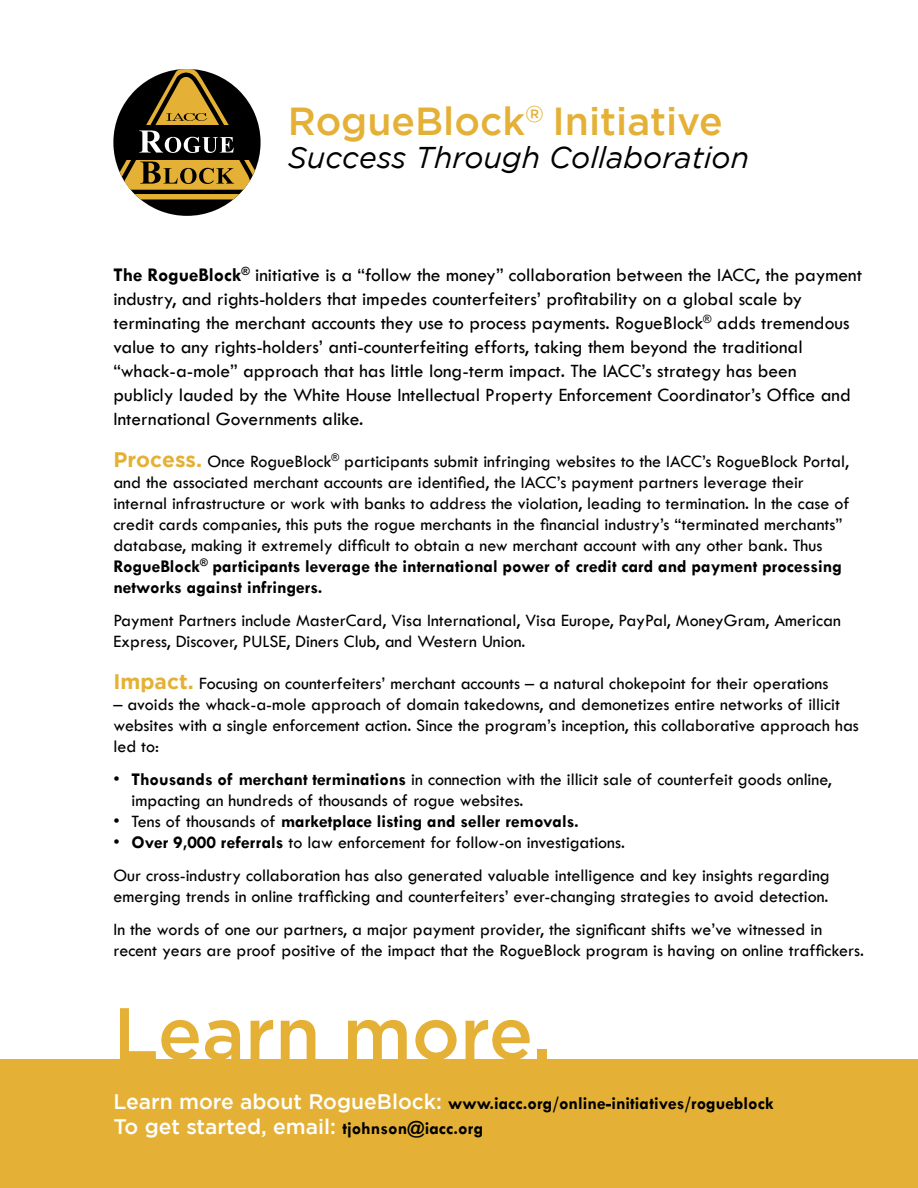
<style>
.page{position:relative;width:918px;height:1188px;background:#fff}
.page>*{position:absolute;margin:0;border:0;box-sizing:border-box;transform-origin:0 0}
.t1{font:500 73.2px "Gotham";color:#e4b136}
.t2{font:500 39px "Gotham";color:#e4b136}
.t3{font:italic 30px "Gotham";color:#000}
.t4{font:500 21px "Gotham";color:#fff}
.t5{font:19.5px/24px "Tw Cen";color:#000}
.t6{font:18px/21px "Tw Cen";color:#000}
.t7{font:700 18px "Tw Cen";color:#000}
.s1{font-weight:700}
.s2{font-family:"Gotham";font-weight:700;font-size:21px;color:#e4b136}
.s3{font-weight:400}
.s4{font-family:"Gotham";font-weight:500;font-size:21px;color:#fff}
.s5{font-family:"Tw Cen";font-weight:700;font-size:18px;color:#000}
</style>
<div class="page">
<div style="left:0;top:1060px;width:918px;height:128px;background:#e4b136"></div>
<svg style="left:113px;top:69px;width:148px;height:147px"></svg>
<h2 class="t2" style="left:288px;top:99px;width:436px">RogueBlock<sup>®</sup> Initiative</h2>
<h3 class="t3" style="left:288px;top:141px;width:463px">Success Through Collaboration</h3>
<p class="t5" style="left:113px;top:263px;width:750px"><span class="s1">The RogueBlock</span><sup>®</sup> initiative is a “follow the money” collaboration between the IACC, the payment industry, and rights-holders that impedes counterfeiters’ profitability on a global scale by terminating the merchant accounts they use to process payments. RogueBlock<sup>®</sup> adds tremendous value to any rights-holders’ anti-counterfeiting efforts, taking them beyond the traditional “whack-a-mole” approach that has little long-term impact. The IACC’s strategy has been<br>publicly lauded by the White House Intellectual Property Enforcement Coordinator’s Office and International Governments alike.</p>
<p class="t6" style="left:113px;top:451px;width:738px"><span class="s2">Process.</span> Once RogueBlock<sup>®</sup> participants submit infringing websites to the IACC’s RogueBlock Portal, and the associated merchant accounts are identified, the IACC’s payment partners leverage their internal infrastructure or work with banks to address the violation, leading to termination. In the case of credit cards companies, this puts the rogue merchants in the financial industry’s “terminated merchants” database, making it extremely difficult to obtain a new merchant account with any other bank. Thus <span class="s1">RogueBlock</span><sup>®</sup> <span class="s1">participants leverage the international power of credit card and payment processing networks against infringers.</span></p>
<p class="t6" style="left:113px;top:610px;width:729px">Payment Partners include MasterCard, Visa International, Visa Europe, PayPal, MoneyGram, American<br>Express, Discover, PULSE, Diners Club, and Western Union.</p>
<p class="t6" style="left:113px;top:673px;width:717px"><span class="s2">Impact.</span> Focusing on counterfeiters’ merchant accounts – a natural chokepoint for their operations</p>
<p class="t6" style="left:113px;top:694px;width:747px">– avoids the whack-a-mole approach of domain takedowns, and demonetizes entire networks of illicit websites with a single enforcement action. Since the program’s inception, this collaborative approach has led to:</p>
<p class="t6" style="left:131px;top:769px;width:702px;text-indent:-18px">• <span class="s1">Thousands of merchant terminations</span> in connection with the illicit sale of counterfeit goods online, impacting an hundreds of thousands of rogue websites.</p>
<p class="t7" style="left:113px;top:811px;width:467px"><span class="s3">• Tens of thousands of</span> marketplace listing and seller removals.</p>
<p class="t6" style="left:113px;top:826px;width:718px;line-height:33px">• <span class="s1">Over 9,000 referrals</span> to law enforcement for follow-on investigations.<br>Our cross-industry collaboration has also generated valuable intelligence and key insights regarding</p>
<p class="t6" style="left:113px;top:880px;width:717px;line-height:33px">emerging trends in online trafficking and counterfeiters’ ever-changing strategies to avoid detection.<br>In the words of one our partners, a major payment provider, the significant shifts we’ve witnessed in</p>
<p class="t6" style="left:113px;top:940px;width:752px">recent years are proof positive of the impact that the RogueBlock program is having on online traffickers.</p>
<h1 class="t1" style="left:113px;top:992px;width:440px">Learn more.</h1>
<p class="t7" style="left:113px;top:1092px;width:662px"><span class="s4">Learn more about RogueBlock:</span> www.iacc.org/online-initiatives/rogueblock</p>
<p class="t4" style="left:113px;top:1115px;width:371px">To get started, email: <span class="s5">tjohnson@iacc.org</span></p>
</div>
